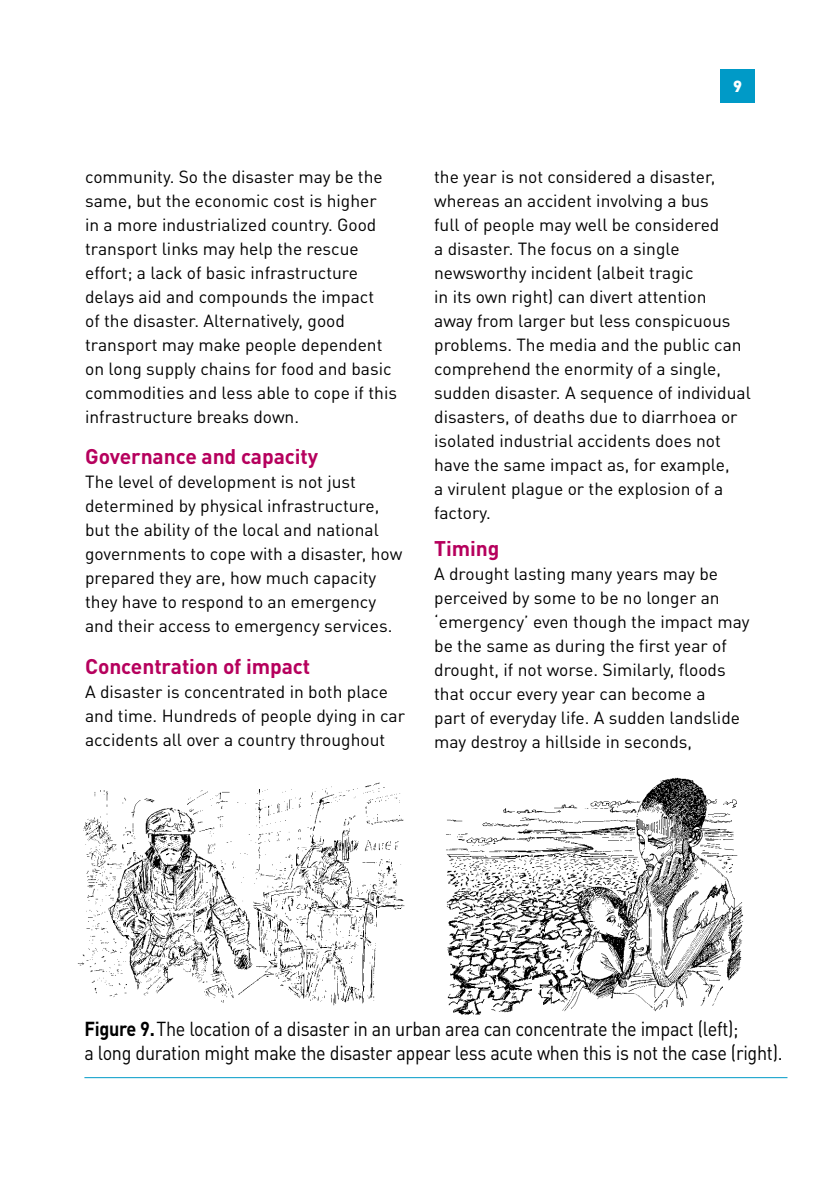
<style>
.page{position:relative;width:840px;height:1191px;background:#fff}
.page>*{position:absolute;margin:0;border:0;box-sizing:border-box;transform-origin:0 0}
.t1{font:700 21px "DINOT";letter-spacing:-.005em;color:#b6005d}
.t2{font:20px/24px "DINOT";letter-spacing:-.015em;color:#000;scale:.9 1}
.t3{font:17.4px/24px "DINOT";color:#000}
.t4{font:900 16px "DINOT";color:#fff}
.s1{font-weight:700}
</style>
<div class="page">
<div style="left:720px;top:69px;width:34px;height:34px;background:#009ac7"></div>
<img style="left:77px;top:782px;width:328px;height:224px">
<hr style="left:84px;top:1077px;width:703px;height:1px;background:#009ac7">
<img style="left:446px;top:777px;width:298px;height:237px">
<p class="t4" style="left:732px;top:76px;width:10px">9</p>
<p class="t3" style="left:85px;top:165px;width:313px">community. So the disaster may be the same, but the economic cost is higher<br>in a more industrialized country. Good transport links may help the rescue effort; a lack of basic infrastructure delays aid and compounds the impact<br>of the disaster. Alternatively, good transport may make people dependent on long supply chains for food and basic commodities and less able to cope if this infrastructure breaks down.</p>
<p class="t1" style="left:85px;top:442px;width:234px">Governance and capacity</p>
<p class="t3" style="left:85px;top:469px;width:318px">The level of development is not just determined by physical infrastructure, but the ability of the local and national governments to cope with a disaster, how prepared they are, how much capacity they have to respond to an emergency and their access to emergency services.</p>
<p class="t1" style="left:85px;top:652px;width:226px">Concentration of impact</p>
<p class="t3" style="left:85px;top:679px;width:321px">A disaster is concentrated in both place and time. Hundreds of people dying in car accidents all over a country throughout</p>
<p class="t3" style="left:434px;top:165px;width:318px">the year is not considered a disaster, whereas an accident involving a bus<br>full of people may well be considered<br>a disaster. The focus on a single newsworthy incident (albeit tragic<br>in its own right) can divert attention<br>away from larger but less conspicuous problems. The media and the public can comprehend the enormity of a single, sudden disaster. A sequence of individual disasters, of deaths due to diarrhoea or isolated industrial accidents does not have the same impact as, for example,<br>a virulent plague or the explosion of a factory.</p>
<p class="t1" style="left:434px;top:535px;width:67px">Timing</p>
<p class="t3" style="left:434px;top:561px;width:317px">A drought lasting many years may be perceived by some to be no longer an ‘emergency’ even though the impact may be the same as during the first year of drought, if not worse. Similarly, floods that occur every year can become a<br>part of everyday life. A sudden landslide may destroy a hillside in seconds,</p>
<p class="t2" style="left:84px;top:1016px;width:776px"><span class="s1">Figure 9.</span>The location of a disaster in an urban area can concentrate the impact (left);<br>a long duration might make the disaster appear less acute when this is not the case (right).</p>
</div>
